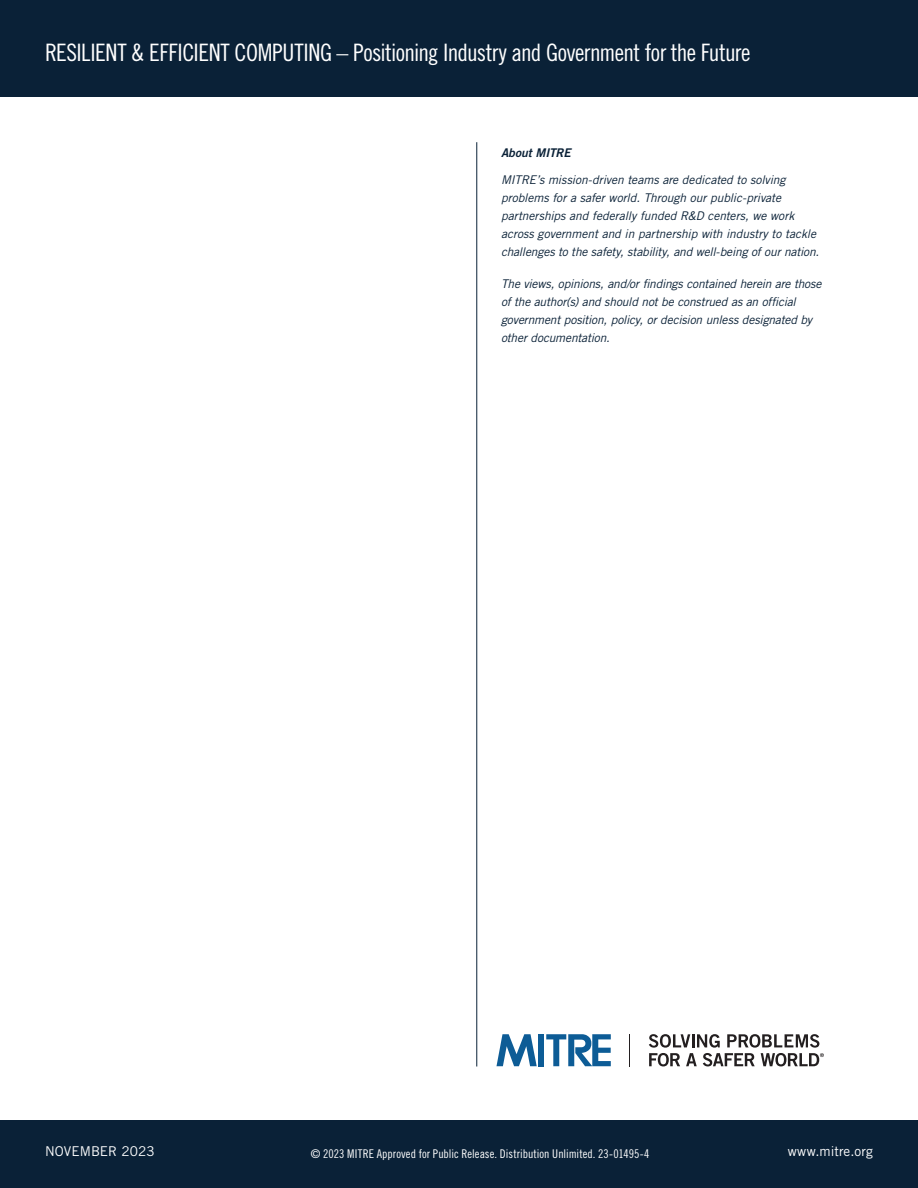
<style>
.page{position:relative;width:918px;height:1188px;background:#fff}
.page>*{position:absolute;margin:0;border:0;box-sizing:border-box;transform-origin:0 0}
.t1{font:24px "Trade Gothic LT Pro Cn 18";letter-spacing:-.025em;color:#fff}
.t2{font:13.5px "Trade Gothic LT Pro";letter-spacing:.005em;color:#fff}
.t3{font:italic 12px/18px "Trade Gothic LT Pro";letter-spacing:-.01em;color:#0a2137}
.t4{font:12px "Trade Gothic LT Pro Cn 18";letter-spacing:.005em;color:#fff}
.t5{font:12px "Trade Gothic LT Pro Bd 2 Obl";letter-spacing:-.005em;color:#0a2137}
</style>
<div class="page">
<div style="left:0;top:1120px;width:918px;height:68px;background:#0a2137"></div>
<div style="left:0;top:0;width:918px;height:97px;background:#0a2137"></div>
<hr style="left:477px;top:142px;width:1px;height:924px;background:#0a2137">
<svg style="left:649px;top:1034px;width:175px;height:32px"></svg>
<hr style="left:629px;top:1034px;width:1px;height:32px;background:#231f20">
<svg style="left:496px;top:1034px;width:41px;height:32px"></svg>
<div style="left:538px;top:1034px;width:6px;height:32px;background:#0d5c96"></div>
<svg style="left:546px;top:1034px;width:65px;height:32px"></svg>
<h1 class="t1" style="left:45px;top:38px;width:707px">RESILIENT &amp; EFFICIENT COMPUTING – Positioning Industry and Government for the Future</h1>
<p class="t5" style="left:501px;top:145px;width:71px">About MITRE</p>
<p class="t3" style="left:501px;top:171px;width:320px">MITRE’s mission-driven teams are dedicated to solving problems for a safer world. Through our public-private partnerships and federally funded R&amp;D centers, we work across government and in partnership with industry to tackle challenges to the safety, stability, and well-being of our nation.</p>
<p class="t3" style="left:501px;top:275px;width:322px">The views, opinions, and/or findings contained herein are those of the author(s) and should not be construed as an official government position, policy, or decision unless designated by other documentation.</p>
<p class="t2" style="left:45px;top:1143px;width:111px">NOVEMBER 2023</p>
<p class="t4" style="left:311px;top:1146px;width:340px">© 2023 MITRE Approved for Public Release. Distribution Unlimited. 23-01495-4</p>
<p class="t2" style="left:788px;top:1143px;width:87px">www.mitre.org</p>
</div>
